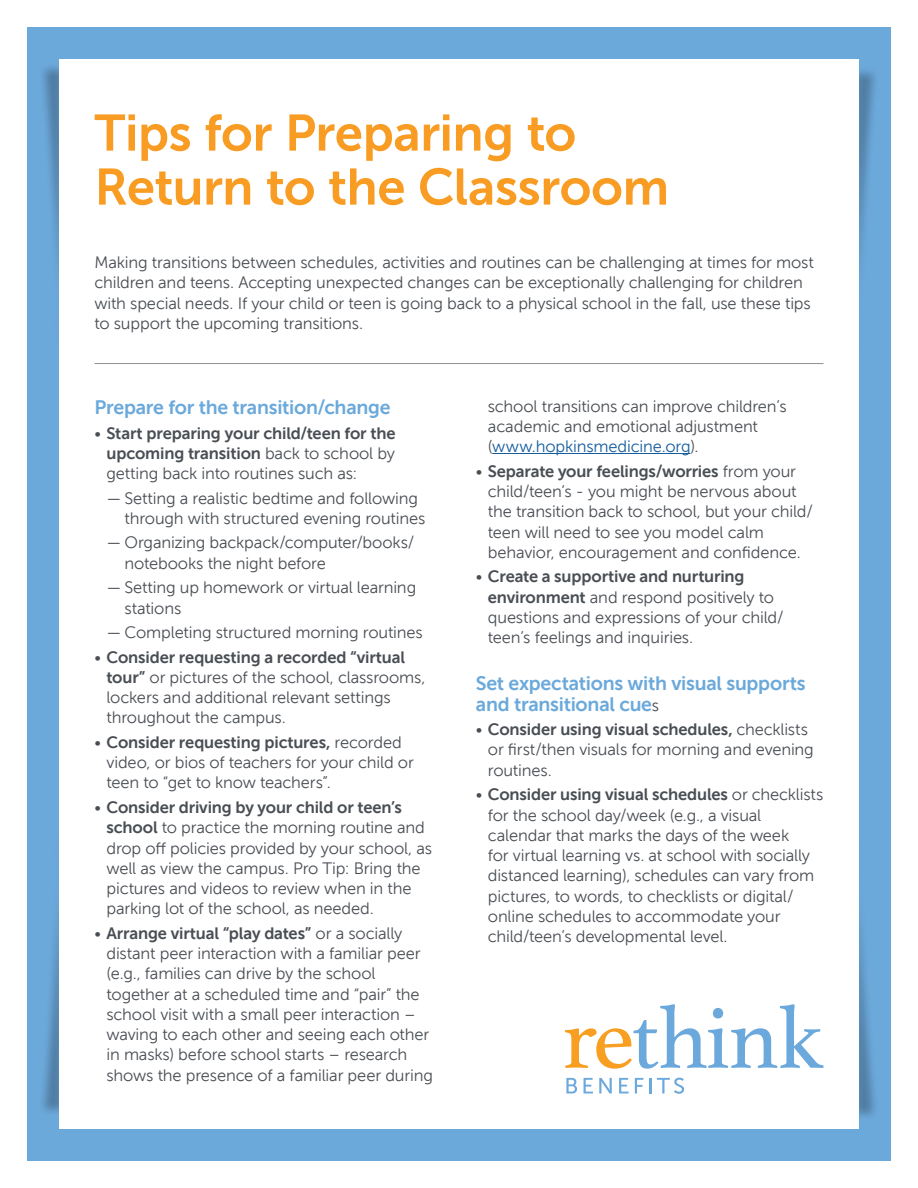
<style>
.page{position:relative;width:918px;height:1188px;background:#fff}
.page>*{position:absolute;margin:0;border:0;box-sizing:border-box;transform-origin:0 0}
.t1{font:51px/54px "Museo Sans 700";letter-spacing:-.01em;color:#f89c23}
.t2{font:19.5px/20.2px "Museo Sans 700";letter-spacing:-.015em;color:#6ba9db}
.t3{font:16.5px/20.2px "Museo Sans 300";letter-spacing:-.01em;color:#494e54}
.t4{font:16.5px/20.2px "Museo Sans 700";letter-spacing:-.01em;color:#494e54;text-align:justify}
.s1{font-family:"Museo Sans 300"}
.s2{font-family:"Museo Sans 700"}
.s3{color:#175d9e}
.s4{font-family:"Museo Sans 300";font-size:16.5px;color:#494e54}
</style>
<div class="page">
<div style="left:28px;top:28px;width:862px;height:1132px;background:#6ca9db"></div>
<div style="left:38px;top:62px;width:32px;height:288px;background:#231f20;opacity:.75"></div>
<div style="left:848px;top:66px;width:32px;height:289px;background:#231f20;opacity:.75"></div>
<div style="left:848px;top:833px;width:32px;height:288px;background:#231f20;opacity:.75"></div>
<div style="left:38px;top:829px;width:32px;height:288px;background:#231f20;opacity:.75"></div>
<div style="left:59px;top:59px;width:800px;height:1070px;background:#fff"></div>
<svg style="left:565px;top:1004px;width:258px;height:65px"></svg>
<svg style="left:566px;top:1078px;width:11px;height:15px"></svg>
<svg style="left:584px;top:1078px;width:9px;height:15px"></svg>
<svg style="left:599px;top:1078px;width:13px;height:15px"></svg>
<svg style="left:619px;top:1078px;width:10px;height:15px"></svg>
<svg style="left:635px;top:1078px;width:8px;height:15px"></svg>
<hr style="left:649px;top:1078px;width:3px;height:15px;background:#6ba8db">
<svg style="left:657px;top:1078px;width:27px;height:16px"></svg>
<hr style="left:492px;top:453px;width:198px;height:1px;background:#175d9e">
<hr style="left:94px;top:363px;width:730px;height:1px;background:#939195">
<p class="t1" style="left:94px;top:106px;width:576px">Tips for Preparing to<br>Return to the Classroom</p>
<p class="t3" style="left:94px;top:253px;width:721px">Making transitions between schedules, activities and routines can be challenging at times for most children and teens. Accepting unexpected changes can be exceptionally challenging for children with special needs. If your child or teen is going back to a physical school in the fall, use these tips to support the upcoming transitions.</p>
<p class="t2" style="left:94px;top:397px;width:298px">Prepare for the transition/change</p>
<p class="t4" style="left:106px;top:423px;width:291px;text-indent:-12px"><span class="s1">•</span> Start preparing your child/teen for the upcoming transition <span class="s1">back to school by getting back into routines such as:</span></p>
<p class="t3" style="left:124px;top:488px;width:302px;text-indent:-18px">— Setting a realistic bedtime and following through with structured evening routines</p>
<p class="t3" style="left:124px;top:533px;width:291px;text-indent:-18px">— Organizing backpack/computer/books/ notebooks the night before</p>
<p class="t3" style="left:124px;top:578px;width:293px;text-indent:-18px">— Setting up homework or virtual learning stations</p>
<p class="t3" style="left:106px;top:622px;width:318px">— Completing structured morning routines</p>
<p class="t3" style="left:106px;top:647px;width:320px;text-indent:-12px">• <span class="s2">Consider requesting a recorded “virtual tour”</span> or pictures of the school, classrooms, lockers and additional relevant settings throughout the campus.</p>
<p class="t3" style="left:106px;top:732px;width:309px;text-indent:-12px">• <span class="s2">Consider requesting pictures,</span> recorded video, or bios of teachers for your child or teen to “get to know teachers”.</p>
<p class="t3" style="left:106px;top:797px;width:327px;text-indent:-12px">• <span class="s2">Consider driving by your child or teen’s school</span> to practice the morning routine and drop off policies provided by your school, as well as view the campus. Pro Tip: Bring the pictures and videos to review when in the parking lot of the school, as needed.</p>
<p class="t3" style="left:106px;top:923px;width:328px;text-indent:-12px">• <span class="s2">Arrange virtual “play dates”</span> or a socially distant peer interaction with a familiar peer (e.g., families can drive by the school together at a scheduled time and “pair” the school visit with a small peer interaction – waving to each other and seeing each other in masks) before school starts – research shows the presence of a familiar peer during</p>
<p class="t3" style="left:488px;top:396px;width:300px">school transitions can improve children’s academic and emotional adjustment (<span class="s3">www.hopkinsmedicine.org</span>).</p>
<p class="t3" style="left:488px;top:461px;width:326px;text-indent:-12px">• <span class="s2">Separate your feelings/worries</span> from your child/teen’s - you might be nervous about the transition back to school, but your child/ teen will need to see you model calm behavior, encouragement and confidence.</p>
<p class="t3" style="left:488px;top:567px;width:297px;text-indent:-12px">• <span class="s2">Create a supportive and nurturing environment</span> and respond positively to questions and expressions of your child/ teen’s feelings and inquiries.</p>
<p class="t2" style="left:476px;top:674px;width:331px">Set expectations with visual supports and transitional cue<span class="s4">s</span></p>
<p class="t3" style="left:488px;top:720px;width:328px;text-indent:-12px">• <span class="s2">Consider using visual schedules,</span> checklists or first/then visuals for morning and evening routines.</p>
<p class="t3" style="left:488px;top:785px;width:337px;text-indent:-12px">• <span class="s2">Consider using visual schedules</span> or checklists for the school day/week (e.g., a visual calendar that marks the days of the week<br>for virtual learning vs. at school with socially distanced learning), schedules can vary from pictures, to words, to checklists or digital/ online schedules to accommodate your child/teen’s developmental level.</p>
</div>
